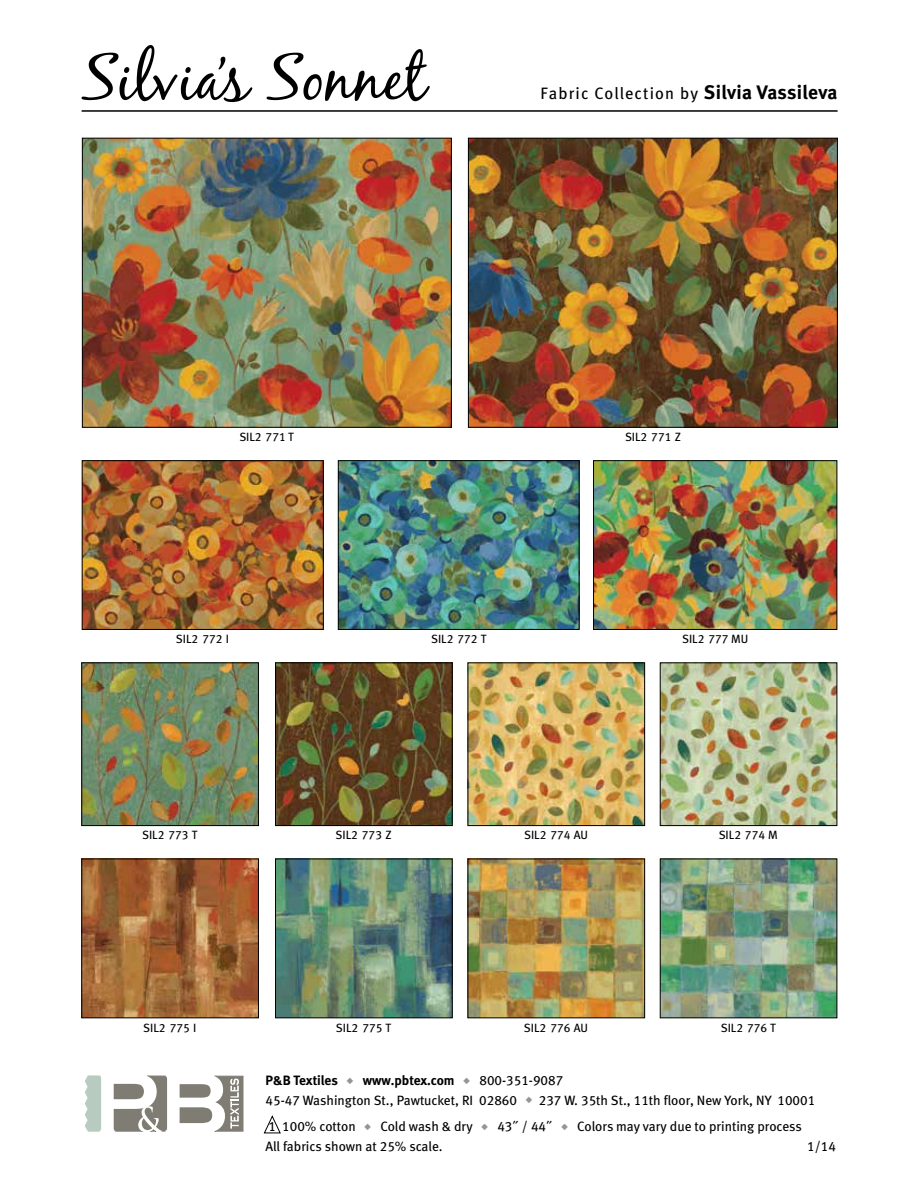
<style>
.page{position:relative;width:918px;height:1188px;background:#fff}
.page>*{position:absolute;margin:0;border:0;box-sizing:border-box;transform-origin:0 0}
.t1{font:64.5px "Black Jack";letter-spacing:.01em;color:#000}
.t2{font:16.5px "Meta Book LF";letter-spacing:.07em;color:#000}
.t3{font:13.5px/26.2px "Meta Book LF";color:#000}
.t4{font:13.5px "Meta Bold LF";letter-spacing:-.005em;color:#000}
.t5{font:12px "Meta Book LF";color:#000}
.s1{font-family:"Meta Bold LF";font-size:19.5px}
.s2{color:#939598}
.s3{font-family:"Meta Book LF"}
</style>
<div class="page">
<hr style="left:82px;top:110px;width:756px;height:2px;background:#000">
<img style="left:84px;top:140px;width:366px;height:285px">
<div style="left:82px;top:138px;width:370px;height:289px;border:1px solid #000"></div>
<img style="left:84px;top:462px;width:238px;height:166px">
<div style="left:82px;top:460px;width:242px;height:170px;border:1px solid #000"></div>
<img style="left:470px;top:140px;width:366px;height:285px">
<div style="left:468px;top:138px;width:370px;height:289px;border:1px solid #000"></div>
<img style="left:340px;top:462px;width:237px;height:166px">
<div style="left:338px;top:460px;width:241px;height:170px;border:1px solid #000"></div>
<img style="left:595px;top:462px;width:240px;height:166px">
<div style="left:593px;top:460px;width:244px;height:170px;border:1px solid #000"></div>
<svg style="left:85px;top:1076px;width:158px;height:56px"></svg>
<svg style="left:263px;top:1115px;width:18px;height:19px"></svg>
<img style="left:84px;top:665px;width:173px;height:159px">
<div style="left:82px;top:663px;width:177px;height:163px;border:1px solid #000"></div>
<img style="left:84px;top:861px;width:173px;height:155px">
<div style="left:82px;top:859px;width:177px;height:159px;border:1px solid #000"></div>
<img style="left:470px;top:665px;width:173px;height:159px">
<div style="left:468px;top:663px;width:177px;height:163px;border:1px solid #000"></div>
<img style="left:470px;top:861px;width:173px;height:155px">
<img style="left:277px;top:665px;width:173px;height:159px">
<div style="left:275px;top:663px;width:177px;height:163px;border:1px solid #000"></div>
<img style="left:277px;top:861px;width:173px;height:155px">
<div style="left:275px;top:859px;width:177px;height:159px;border:1px solid #000"></div>
<img style="left:662px;top:665px;width:173px;height:159px">
<div style="left:660px;top:663px;width:177px;height:163px;border:1px solid #000"></div>
<img style="left:662px;top:861px;width:173px;height:155px">
<div style="left:660px;top:859px;width:177px;height:159px;border:1px solid #000"></div>
<h1 class="t1" style="left:82px;top:39px;width:346px">Silvia’s Sonnet</h1>
<p class="t2" style="left:541px;top:84px;width:298px">Fabric Collection by <span class="s1">Silvia Vassileva</span></p>
<p class="t5" style="left:239px;top:430px;width:56px">SIL2 771 T</p>
<p class="t5" style="left:625px;top:430px;width:57px">SIL2 771 Z</p>
<p class="t5" style="left:176px;top:632px;width:55px">SIL2 772 I</p>
<p class="t5" style="left:431px;top:632px;width:57px">SIL2 772 T</p>
<p class="t5" style="left:682px;top:632px;width:68px">SIL2 777 MU</p>
<p class="t5" style="left:142px;top:828px;width:57px">SIL2 773 T</p>
<p class="t5" style="left:336px;top:828px;width:58px">SIL2 773 Z</p>
<p class="t5" style="left:524px;top:828px;width:65px">SIL2 774 AU</p>
<p class="t5" style="left:719px;top:828px;width:61px">SIL2 774 M</p>
<p class="t5" style="left:143px;top:1021px;width:55px">SIL2 775 I</p>
<p class="t5" style="left:336px;top:1021px;width:57px">SIL2 775 T</p>
<p class="t5" style="left:524px;top:1021px;width:66px">SIL2 776 AU</p>
<p class="t5" style="left:721px;top:1021px;width:57px">SIL2 776 T</p>
<p class="t4" style="left:266px;top:1073px;width:299px">P&amp;B Textiles <span class="s2">◆</span> www.pbtex.com <span class="s2">◆</span> <span class="s3">800-351-9087</span></p>
<p class="t3" style="left:266px;top:1087px;width:551px">45-47 Washington St., Pawtucket, RI 02860 <span class="s2">◆</span> 237 W. 35th St., 11th floor, New York, NY 10001<br>1 100% cotton <span class="s2">◆</span> Cold wash &amp; dry <span class="s2">◆</span> 43˝ / 44˝ <span class="s2">◆</span> Colors may vary due to printing process</p>
<p class="t3" style="left:266px;top:1133px;width:179px">All fabrics shown at 25% scale.</p>
<p class="t3" style="left:807px;top:1133px;width:30px">1/14</p>
</div>
